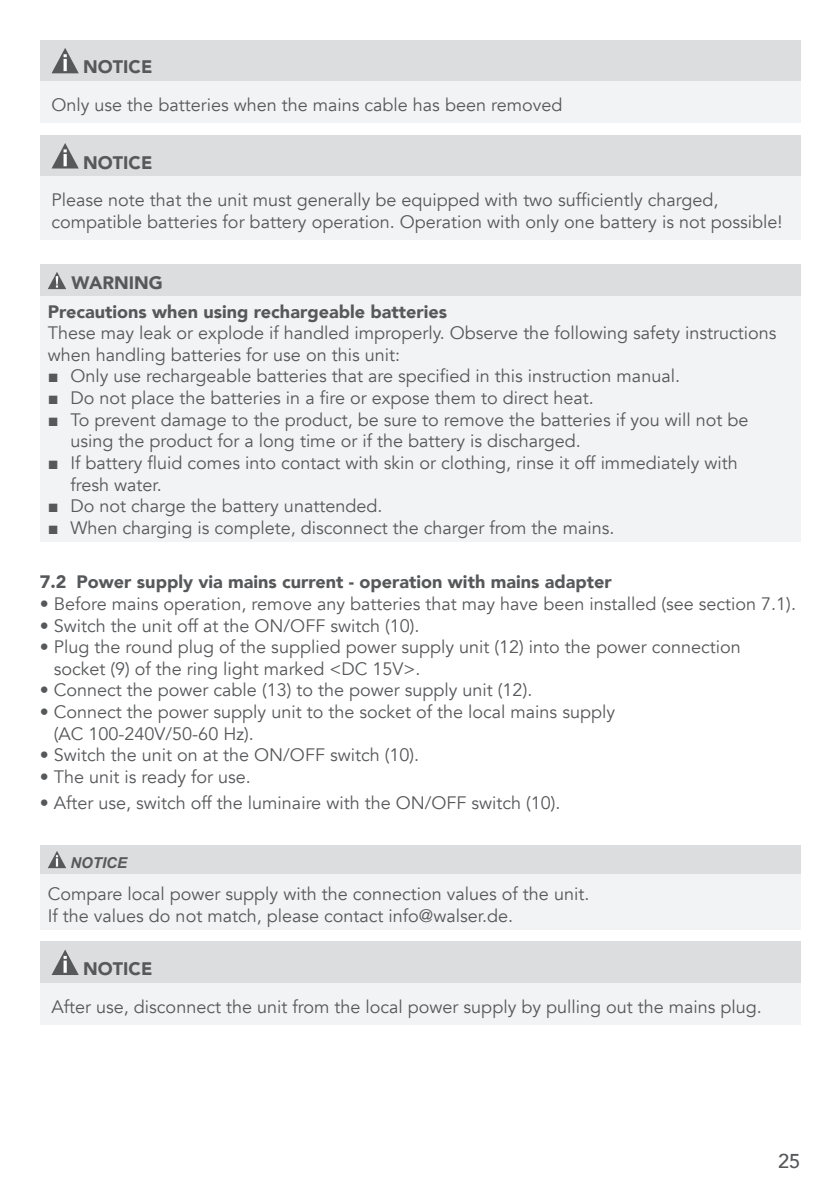
<style>
.page{position:relative;width:840px;height:1191px;background:#fff}
.page>*{position:absolute;margin:0;border:0;box-sizing:border-box;transform-origin:0 0}
.t1{font:500 20px "Avenir";color:#57585a}
.Fließtext{font:18px/21.6px "Avenir";color:#57585a}
.Unterpunkt{font:900 18px "Avenir LT";color:#57585a}
.Fließtext_fett{font:900 18px "Avenir LT";color:#57585a}
.Hinweis{font:900 18px "Avenir LT Std";color:#57585a}
.Adresse{font:italic 700 15px "Arial";color:#57585a}
.s1{font-family:"Arial";font-weight:700}
</style>
<div class="page">
<div style="left:40px;top:40px;width:759px;height:41px;background:#dcdddf"></div>
<div style="left:40px;top:81px;width:759px;height:42px;background:#f2f3f4"></div>
<svg style="left:52px;top:48px;width:27px;height:25px"></svg>
<svg style="left:63px;top:59px;width:4px;height:12px"></svg>
<div style="left:40px;top:135px;width:759px;height:42px;background:#dcdddf"></div>
<div style="left:40px;top:177px;width:759px;height:63px;background:#f2f3f4"></div>
<svg style="left:52px;top:143px;width:27px;height:25px"></svg>
<svg style="left:63px;top:154px;width:4px;height:12px"></svg>
<div style="left:40px;top:265px;width:759px;height:31px;background:#dcdddf"></div>
<div style="left:40px;top:296px;width:759px;height:246px;background:#f2f3f4"></div>
<svg style="left:48px;top:272px;width:18px;height:17px"></svg>
<div style="left:40px;top:845px;width:759px;height:29px;background:#dcdddf"></div>
<div style="left:40px;top:874px;width:759px;height:55px;background:#f2f3f4"></div>
<svg style="left:48px;top:851px;width:18px;height:17px"></svg>
<div style="left:40px;top:941px;width:759px;height:42px;background:#dcdddf"></div>
<div style="left:40px;top:983px;width:759px;height:41px;background:#f2f3f4"></div>
<svg style="left:51px;top:949px;width:28px;height:26px"></svg>
<svg style="left:63px;top:960px;width:4px;height:12px"></svg>
<p class="Hinweis" style="left:83px;top:56px;width:70px">NOTICE</p>
<p class="Fließtext" style="left:51px;top:95px;width:512px">Only use the batteries when the mains cable has been removed</p>
<p class="Hinweis" style="left:83px;top:151px;width:70px">NOTICE</p>
<p class="Fließtext" style="left:51px;top:190px;width:732px">Please note that the unit must generally be equipped with two sufficiently charged, compatible batteries for battery operation. Operation with only one battery is not possible!</p>
<p class="Fließtext_fett" style="left:72px;top:272px;width:93px">WARNING</p>
<p class="Fließtext_fett" style="left:48px;top:300px;width:401px">Precautions when using rechargeable batteries</p>
<p class="Fließtext" style="left:48px;top:322px;width:729px">These may leak or explode if handled improperly. Observe the following safety instructions when handling batteries for use on this unit:</p>
<p class="Fließtext" style="left:48px;top:366px;width:633px"><span class="s1">■</span> Only use rechargeable batteries that are specified in this instruction manual.</p>
<p class="Fließtext" style="left:48px;top:387px;width:547px"><span class="s1">■</span> Do not place the batteries in a fire or expose them to direct heat.</p>
<p class="Fließtext" style="left:70px;top:409px;width:679px;text-indent:-23px"><span class="s1">■</span> To prevent damage to the product, be sure to remove the batteries if you will not be using the product for a long time or if the battery is discharged.</p>
<p class="Fließtext" style="left:70px;top:452px;width:668px;text-indent:-23px"><span class="s1">■</span> If battery fluid comes into contact with skin or clothing, rinse it off immediately with fresh water.</p>
<p class="Fließtext" style="left:48px;top:495px;width:336px"><span class="s1">■</span> Do not charge the battery unattended.</p>
<p class="Fließtext" style="left:48px;top:517px;width:568px"><span class="s1">■</span> When charging is complete, disconnect the charger from the mains.</p>
<p class="Unterpunkt" style="left:40px;top:571px;width:573px">7.2 Power supply via mains current - operation with mains adapter</p>
<p class="Fließtext" style="left:40px;top:593px;width:757px">• Before mains operation, remove any batteries that may have been installed (see section 7.1).</p>
<p class="Fließtext" style="left:40px;top:615px;width:381px">• Switch the unit off at the ON/OFF switch (10).</p>
<p class="Fließtext" style="left:54px;top:636px;width:688px;text-indent:-14px">• Plug the round plug of the supplied power supply unit (12) into the power connection socket (9) of the ring light marked &lt;DC 15V&gt;.</p>
<p class="Fließtext" style="left:40px;top:679px;width:494px">• Connect the power cable (13) to the power supply unit (12).</p>
<p class="Fließtext" style="left:54px;top:701px;width:562px;text-indent:-14px">• Connect the power supply unit to the socket of the local mains supply (AC 100-240V/50-60 Hz).</p>
<p class="Fließtext" style="left:40px;top:744px;width:381px">• Switch the unit on at the ON/OFF switch (10).</p>
<p class="Fließtext" style="left:40px;top:766px;width:213px">• The unit is ready for use.</p>
<p class="Fließtext" style="left:40px;top:792px;width:522px">• After use, switch off the luminaire with the ON/OFF switch (10).</p>
<p class="Adresse" style="left:70px;top:853px;width:58px">NOTICE</p>
<p class="Fließtext" style="left:48px;top:883px;width:543px">Compare local power supply with the connection values of the unit.<br>If the values do not match, please contact info@walser.de.</p>
<p class="Hinweis" style="left:83px;top:958px;width:70px">NOTICE</p>
<p class="Fließtext" style="left:51px;top:996px;width:711px">After use, disconnect the unit from the local power supply by pulling out the mains plug.</p>
<p class="t1" style="left:777px;top:1144px;width:24px">25</p>
</div>
